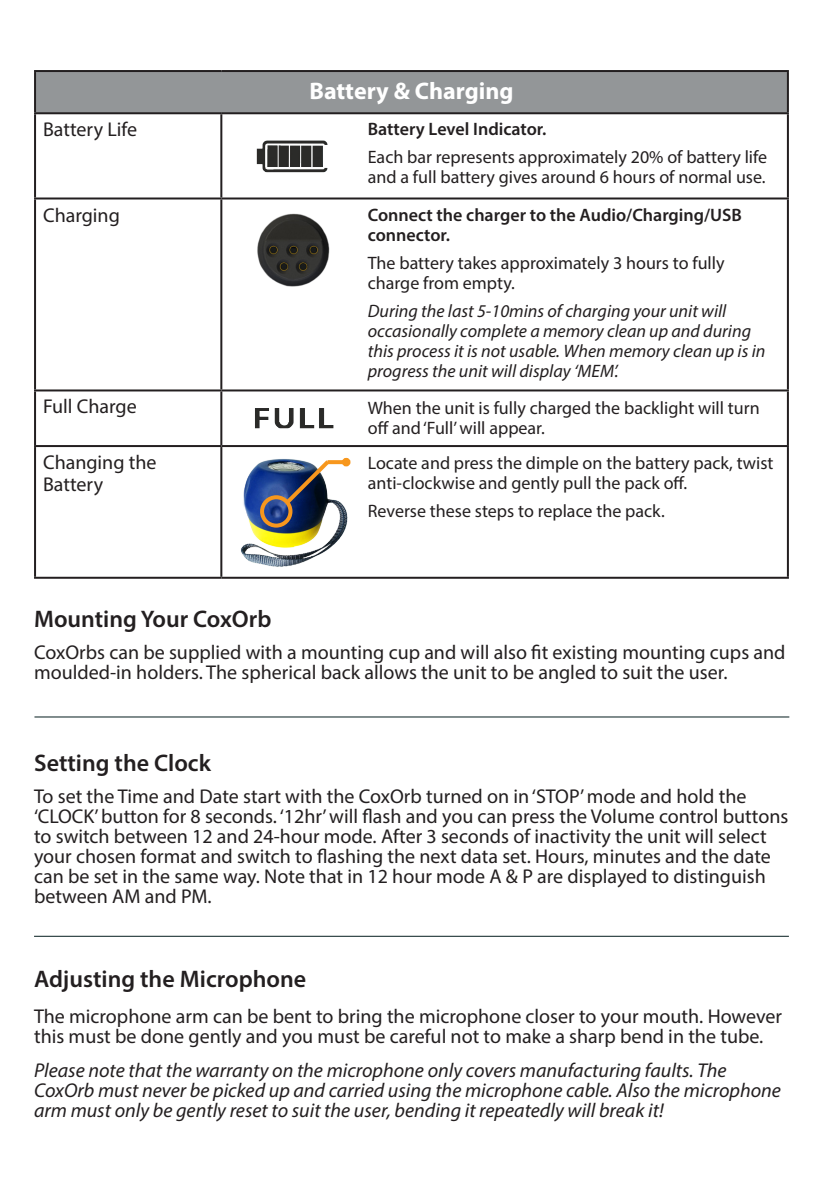
<style>
.page{position:relative;width:840px;height:1191px;background:#fff}
.page>*{position:absolute;margin:0;border:0;box-sizing:border-box;transform-origin:0 0}
.t1{font:600 24px "Myriad Pro";color:#231f20}
.t2{font:700 24px "Myriad Pro";color:#fff}
.t3{font:20px/20px "Myriad Pro";color:#231f20}
.t4{font:italic 20px/20px "Myriad Pro";color:#231f20}
.t5{font:18px/20px "Myriad Pro";color:#231f20}
.t6{font:italic 18px/20px "Myriad Pro";color:#231f20}
.t7{font:600 18px/20px "Myriad Pro";color:#231f20}
</style>
<div class="page">
<div style="left:35px;top:71px;width:752px;height:42px;background:#939698"></div>
<hr style="left:34px;top:70px;width:187px;height:2px;background:#231f20">
<hr style="left:34px;top:72px;width:2px;height:40px;background:#231f20">
<hr style="left:221px;top:70px;width:567px;height:2px;background:#231f20">
<hr style="left:786px;top:72px;width:2px;height:40px;background:#231f20">
<hr style="left:34px;top:112px;width:187px;height:2px;background:#231f20">
<hr style="left:34px;top:114px;width:2px;height:83px;background:#231f20">
<hr style="left:221px;top:112px;width:567px;height:2px;background:#231f20">
<hr style="left:220px;top:114px;width:2px;height:83px;background:#231f20">
<hr style="left:786px;top:114px;width:2px;height:83px;background:#231f20">
<hr style="left:34px;top:197px;width:187px;height:2px;background:#231f20">
<hr style="left:34px;top:199px;width:2px;height:190px;background:#231f20">
<hr style="left:221px;top:197px;width:567px;height:2px;background:#231f20">
<hr style="left:220px;top:199px;width:2px;height:190px;background:#231f20">
<hr style="left:786px;top:199px;width:2px;height:190px;background:#231f20">
<hr style="left:34px;top:389px;width:187px;height:2px;background:#231f20">
<hr style="left:34px;top:391px;width:2px;height:54px;background:#231f20">
<hr style="left:221px;top:389px;width:567px;height:2px;background:#231f20">
<hr style="left:220px;top:391px;width:2px;height:54px;background:#231f20">
<hr style="left:786px;top:391px;width:2px;height:54px;background:#231f20">
<hr style="left:34px;top:445px;width:187px;height:2px;background:#231f20">
<hr style="left:34px;top:447px;width:2px;height:130px;background:#231f20">
<hr style="left:221px;top:445px;width:567px;height:2px;background:#231f20">
<hr style="left:220px;top:447px;width:2px;height:130px;background:#231f20">
<hr style="left:786px;top:447px;width:2px;height:130px;background:#231f20">
<hr style="left:34px;top:577px;width:187px;height:2px;background:#231f20">
<hr style="left:221px;top:577px;width:567px;height:2px;background:#231f20">
<img style="left:256px;top:140px;width:72px;height:33px">
<img style="left:257px;top:213px;width:73px;height:74px">
<img style="left:255px;top:408px;width:79px;height:21px">
<img style="left:241px;top:457px;width:109px;height:110px">
<div style="left:260px;top:495px;width:32px;height:32px;border:4px solid #f7971d;border-radius:50%"></div>
<div style="left:342px;top:458px;width:8px;height:8px;border:4px solid #f7971d;border-radius:50%"></div>
<hr style="left:34px;top:716px;width:754px;height:1px;background:#051d1e">
<hr style="left:34px;top:935px;width:754px;height:1px;background:#051d1e">
<svg style="left:333px;top:460px;width:13px;height:4px"></svg>
<svg style="left:281px;top:457px;width:52px;height:51px"></svg>
<p class="t3" style="left:43px;top:119px;width:95px">Battery Life</p>
<p class="t3" style="left:43px;top:204px;width:78px">Charging</p>
<p class="t3" style="left:43px;top:396px;width:95px">Full Charge</p>
<p class="t3" style="left:43px;top:451px;width:115px;line-height:22px">Changing the<br>Battery</p>
<p class="t2" style="left:309px;top:76px;width:205px">Battery &amp; Charging</p>
<p class="t7" style="left:367px;top:119px;width:180px">Battery Level Indicator.</p>
<p class="t5" style="left:367px;top:147px;width:401px">Each bar represents approximately 20% of battery life and a full battery gives around 6 hours of normal use.</p>
<p class="t7" style="left:367px;top:204px;width:375px">Connect the charger to the Audio/Charging/USB connector.</p>
<p class="t5" style="left:367px;top:252px;width:358px">The battery takes approximately 3 hours to fully charge from empty.</p>
<p class="t6" style="left:367px;top:300px;width:399px">During the last 5-10mins of charging your unit will occasionally complete a memory clean up and during this process it is not usable. When memory clean up is in progress the unit will display ‘MEM’.</p>
<p class="t5" style="left:367px;top:397px;width:393px">When the unit is fully charged the backlight will turn off and ‘Full’ will appear.</p>
<p class="t5" style="left:367px;top:452px;width:407px">Locate and press the dimple on the battery pack, twist anti-clockwise and gently pull the pack off.</p>
<p class="t5" style="left:367px;top:500px;width:298px">Reverse these steps to replace the pack.</p>
<p class="t1" style="left:34px;top:603px;width:239px">Mounting Your CoxOrb</p>
<p class="t3" style="left:34px;top:642px;width:752px">CoxOrbs can be supplied with a mounting cup and will also fit existing mounting cups and moulded-in holders. The spherical back allows the unit to be angled to suit the user.</p>
<p class="t1" style="left:34px;top:747px;width:178px">Setting the Clock</p>
<p class="t3" style="left:34px;top:786px;width:755px">To set the Time and Date start with the CoxOrb turned on in ‘STOP’ mode and hold the ‘CLOCK’ button for 8 seconds. ‘12hr’ will flash and you can press the Volume control buttons to switch between 12 and 24-hour mode. After 3 seconds of inactivity the unit will select your chosen format and switch to flashing the next data set. Hours, minutes and the date can be set in the same way. Note that in 12 hour mode A &amp; P are displayed to distinguish between AM and PM.</p>
<p class="t1" style="left:34px;top:963px;width:273px">Adjusting the Microphone</p>
<p class="t3" style="left:34px;top:1006px;width:749px">The microphone arm can be bent to bring the microphone closer to your mouth. However this must be done gently and you must be careful not to make a sharp bend in the tube.</p>
<p class="t4" style="left:34px;top:1060px;width:748px">Please note that the warranty on the microphone only covers manufacturing faults. The<br>CoxOrb must never be picked up and carried using the microphone cable. Also the microphone arm must only be gently reset to suit the user, bending it repeatedly will break it!</p>
</div>
